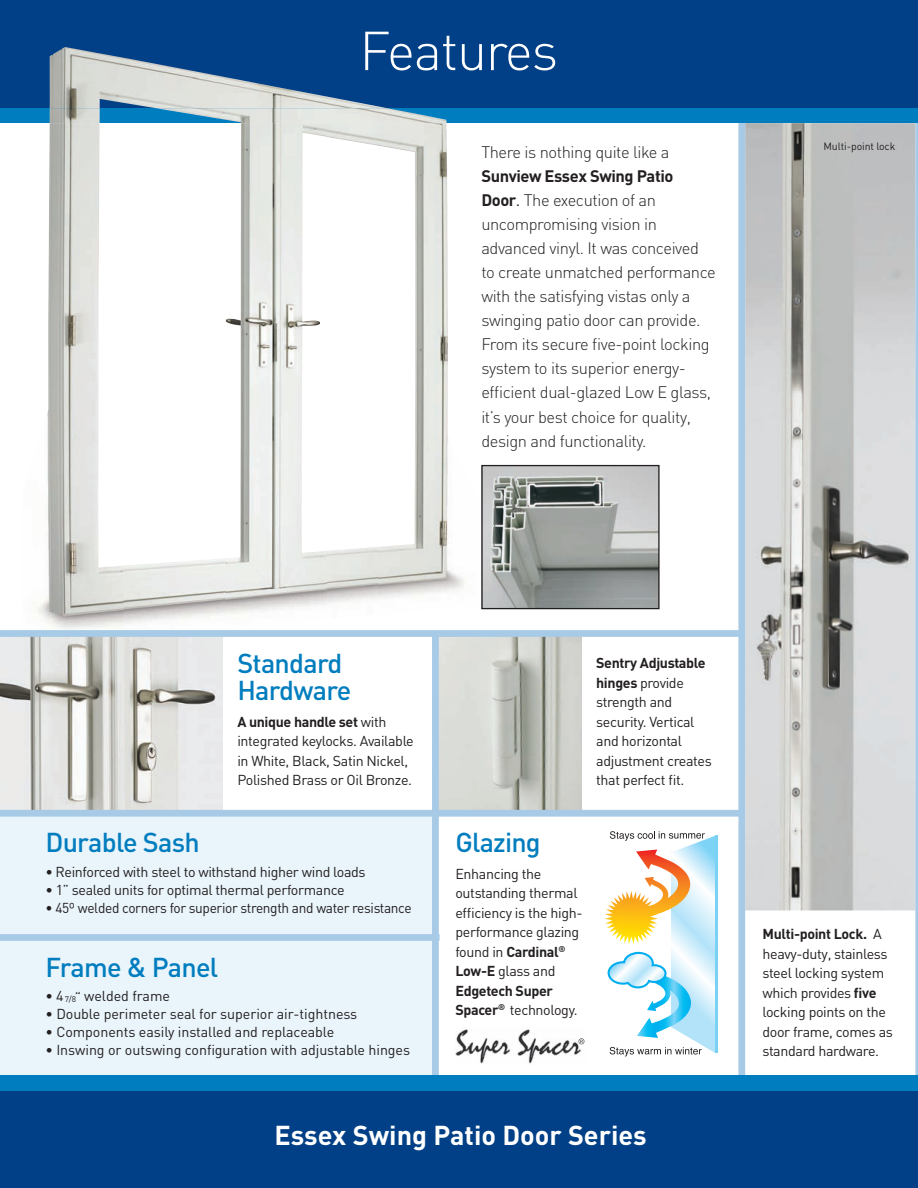
<style>
.page{position:relative;width:918px;height:1188px;background:#fff}
.page>*{position:absolute;margin:0;border:0;box-sizing:border-box;transform-origin:0 0}
.t1{font:300 54px "DIN";letter-spacing:-.025em;color:#fff}
.t2{font:700 27px "DIN";color:#fff}
.t3{font:500 27px/27px "DIN";letter-spacing:-.025em;color:#007dbe}
.t4{font:300 16.5px/24px "DIN";letter-spacing:-.025em;color:#231f20}
.t5{font:14.25px/19.5px "DIN";letter-spacing:-.025em;color:#231f20}
.t6{font:14.25px "DIN";letter-spacing:-.005em;color:#231f20}
.t7{font:14.25px "DIN";letter-spacing:-.025em;color:#231f20;scale:.96 1}
.t8{font:10.5px "DIN";letter-spacing:-.01em;color:#231f20}
.s1{font-weight:700}
.s2{font-weight:400}
.s3{font-size:8.25px}
</style>
<div class="page">
<div style="left:0;top:1091px;width:918px;height:97px;background:#014086"></div>
<img style="left:745px;top:123px;width:170px;height:787px">
<svg style="left:605px;top:831px;width:113px;height:225px"></svg>
<img style="left:456px;top:1029px;width:129px;height:35px">
<svg style="left:579px;top:1038px;width:5px;height:6px"></svg>
<div style="left:738px;top:108px;width:7px;height:970px;background:#a7cae7"></div>
<hr style="left:915px;top:110px;width:3px;height:970px;background:#a7cae7">
<div style="left:0;top:0;width:918px;height:110px;background:#014086"></div>
<div style="left:0;top:108px;width:918px;height:15px;background:#007dbe"></div>
<img style="left:50px;top:47px;width:336px;height:61px">
<img style="left:37px;top:123px;width:86px;height:506px">
<img style="left:225px;top:123px;width:102px;height:491px">
<img style="left:327px;top:123px;width:120px;height:52px">
<img style="left:378px;top:175px;width:86px;height:423px">
<img style="left:123px;top:558px;width:103px;height:67px">
<img style="left:50px;top:108px;width:397px;height:15px">
<div style="left:0;top:814px;width:439px;height:261px;background:#e9f4fb"></div>
<div style="left:0;top:934px;width:440px;height:7px;background:#a7cae7"></div>
<div style="left:0;top:1075px;width:918px;height:16px;background:#007dbe"></div>
<img style="left:439px;top:637px;width:142px;height:173px">
<img style="left:483px;top:467px;width:175px;height:140px">
<div style="left:481px;top:465px;width:179px;height:144px;border:1px solid #231f20"></div>
<img style="left:0;top:637px;width:223px;height:173px">
<div style="left:0;top:810px;width:742px;height:7px;background:#a7cae7"></div>
<div style="left:0;top:630px;width:742px;height:7px;background:#a7cae7"></div>
<div style="left:432px;top:633px;width:7px;height:442px;background:#a7cae7"></div>
<h1 class="t1" style="left:359px;top:17px;width:200px">Features</h1>
<p class="t4" style="left:481px;top:140px;width:190px">There is nothing quite like a</p>
<p class="t4" style="left:481px;top:164px;width:236px"><span class="s1">Sunview Essex Swing Patio<br>Door</span><span class="s2">.</span> The execution of an uncompromising vision in advanced vinyl. It was conceived to create unmatched performance with the satisfying vistas only a swinging patio door can provide.<br>From its secure five-point locking system to its superior energy&shy;efficient dual-glazed Low E glass, it’s your best choice for quality, design and functionality.</p>
<p class="t8" style="left:824px;top:140px;width:73px">Multi-point lock</p>
<h2 class="t3" style="left:237px;top:649px;width:116px">Standard<br>Hardware</h2>
<p class="t5" style="left:237px;top:711px;width:178px"><span class="s1">A unique handle set</span> with integrated keylocks. Available in White, Black, Satin Nickel,<br>Polished Brass or Oil Bronze.</p>
<h2 class="t3" style="left:45px;top:828px;width:156px">Durable Sash</h2>
<p class="t5" style="left:45px;top:862px;width:322px">• Reinforced with steel to withstand higher wind loads</p>
<p class="t5" style="left:45px;top:880px;width:301px">• 1” sealed units for optimal thermal performance</p>
<p class="t7" style="left:45px;top:899px;width:383px">• 45º welded corners for superior strength and water resistance</p>
<h2 class="t3" style="left:45px;top:952px;width:174px">Frame &amp; Panel</h2>
<p class="t6" style="left:45px;top:987px;width:126px">• 4 <span class="s3">7/8</span>“ welded frame</p>
<p class="t6" style="left:45px;top:1005px;width:314px">• Double perimeter seal for superior air-tightness</p>
<p class="t6" style="left:45px;top:1023px;width:290px">• Components easily installed and replaceable</p>
<p class="t6" style="left:45px;top:1041px;width:366px">• Inswing or outswing configuration with adjustable hinges</p>
<p class="t5" style="left:596px;top:653px;width:117px"><span class="s1">Sentry Adjustable hinges</span> provide strength and security. Vertical and horizontal adjustment creates that perfect fit.</p>
<h2 class="t3" style="left:455px;top:828px;width:87px">Glazing</h2>
<p class="t5" style="left:455px;top:863px;width:129px">Enhancing the outstanding thermal efficiency is the high&shy;performance glazing found in <span class="s1">Cardinal</span><sup>®<br></sup><span class="s1">Low-E</span> glass and<br><span class="s1">Edgetech Super<br>Spacer</span><sup>®</sup> technology.</p>
<h2 class="t2" style="left:274px;top:1118px;width:374px">Essex Swing Patio Door Series</h2>
<h2 class="t2" style="left:311px;top:1119px;width:298px">www.sunviewdoors.com</h2>
<p class="t5" style="left:762px;top:924px;width:132px"><span class="s1">Multi-point Lock.</span> A heavy-duty, stainless steel locking system which provides <span class="s1">five </span>locking points on the door frame, comes as standard hardware.</p>
</div>
